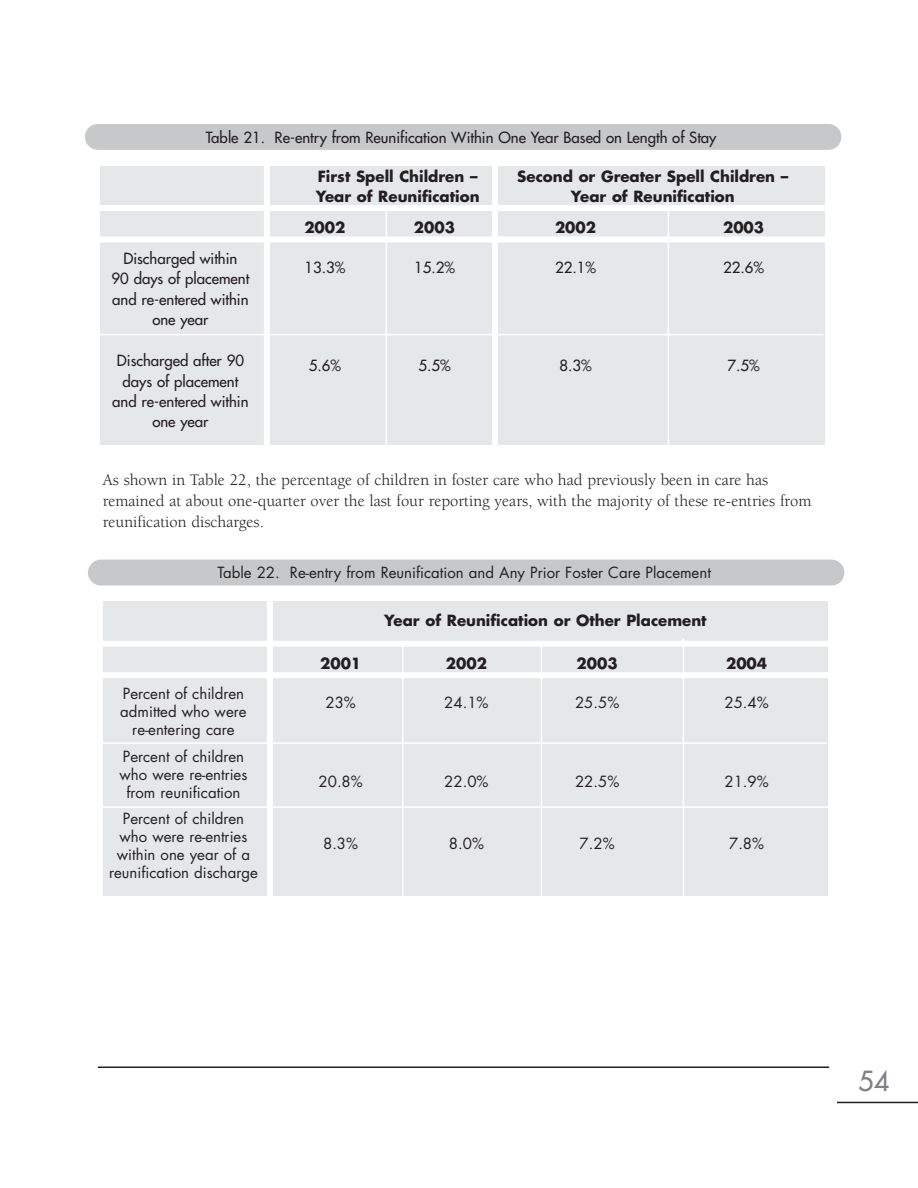
<style>
.page{position:relative;width:918px;height:1188px;background:#fff}
.page>*{position:absolute;margin:0;border:0;box-sizing:border-box;transform-origin:0 0}
.t1{font:27px "Futura";color:#808285}
.t2{font:16.5px/21px "Berkeley";color:#231f20}
.t3{font:15px/18px "Futura";color:#231f20;text-align:center}
.t4{font:15px/20.4px "Futura";color:#231f20;text-align:center}
.t5{font:700 15px "Futura";color:#231f20}
</style>
<div class="page">
<hr style="left:98px;top:1066px;width:731px;height:2px;background:#231f20">
<hr style="left:837px;top:1102px;width:81px;height:1px;background:#231f20">
<div style="left:85px;top:124px;width:756px;height:26px;background:#c7c8ca;border-radius:13px"></div>
<div style="left:100px;top:166px;width:725px;height:279px;background:#e6e7e9"></div>
<div style="left:264px;top:161px;width:6px;height:295px;background:#fff"></div>
<div style="left:91px;top:205px;width:736px;height:6px;background:#fff"></div>
<div style="left:97px;top:237px;width:745px;height:6px;background:#fff"></div>
<div style="left:492px;top:164px;width:6px;height:294px;background:#fff"></div>
<hr style="left:668px;top:203px;width:1px;height:267px;background:#fff">
<hr style="left:386px;top:206px;width:1px;height:252px;background:#fff">
<hr style="left:89px;top:334px;width:735px;height:1px;background:#fff">
<div style="left:88px;top:560px;width:756px;height:26px;background:#c7c8ca;border-radius:13px"></div>
<div style="left:103px;top:602px;width:725px;height:294px;background:#e6e7e9"></div>
<div style="left:267px;top:596px;width:6px;height:308px;background:#fff"></div>
<div style="left:94px;top:641px;width:736px;height:6px;background:#fff"></div>
<div style="left:100px;top:672px;width:745px;height:6px;background:#fff"></div>
<hr style="left:541px;top:643px;width:1px;height:259px;background:#fff">
<hr style="left:683px;top:638px;width:1px;height:268px;background:#fff">
<hr style="left:402px;top:641px;width:2px;height:261px;background:#fff">
<hr style="left:92px;top:742px;width:735px;height:2px;background:#fff">
<hr style="left:99px;top:806px;width:735px;height:2px;background:#fff">
<p class="t4" style="left:206px;top:129px;width:512px">Table 21. Re-entry from Reunification Within One Year Based on Length of Stay</p>
<p class="t4" style="left:112px;top:249px;width:139px">Discharged within<br>90 days of placement and re-entered within one year</p>
<p class="t4" style="left:112px;top:351px;width:138px">Discharged after 90 days of placement and re-entered within one year</p>
<p class="t5" style="left:318px;top:170px;width:161px">First Spell Children –</p>
<p class="t5" style="left:517px;top:170px;width:273px">Second or Greater Spell Children –</p>
<p class="t5" style="left:316px;top:189px;width:165px">Year of Reunification</p>
<p class="t5" style="left:571px;top:189px;width:165px">Year of Reunification</p>
<p class="t5" style="left:304px;top:221px;width:43px">2002</p>
<p class="t5" style="left:414px;top:221px;width:43px">2003</p>
<p class="t5" style="left:555px;top:221px;width:43px">2002</p>
<p class="t5" style="left:723px;top:221px;width:43px">2003</p>
<p class="t4" style="left:304px;top:258px;width:42px">13.3%</p>
<p class="t4" style="left:414px;top:258px;width:42px">15.2%</p>
<p class="t4" style="left:555px;top:258px;width:42px">22.1%</p>
<p class="t4" style="left:723px;top:258px;width:42px">22.6%</p>
<p class="t4" style="left:309px;top:357px;width:34px">5.6%</p>
<p class="t4" style="left:418px;top:357px;width:34px">5.5%</p>
<p class="t4" style="left:559px;top:357px;width:34px">8.3%</p>
<p class="t4" style="left:727px;top:357px;width:34px">7.5%</p>
<p class="t2" style="left:103px;top:471px;width:710px">As shown in Table 22, the percentage of children in foster care who had previously been in care has remained at about one-quarter over the last four reporting years, with the majority of these re-entries from reunification discharges.</p>
<p class="t3" style="left:218px;top:565px;width:495px">Table 22. Re-entry from Reunification and Any Prior Foster Care Placement</p>
<p class="t3" style="left:120px;top:686px;width:128px">Percent of children admitted who were re-entering care</p>
<p class="t3" style="left:120px;top:748px;width:129px">Percent of children who were re-entries from reunification</p>
<p class="t3" style="left:109px;top:811px;width:150px">Percent of children who were re-entries within one year of a reunification discharge</p>
<p class="t5" style="left:384px;top:614px;width:324px">Year of Reunification or Other Placement</p>
<p class="t5" style="left:320px;top:656px;width:43px">2001</p>
<p class="t5" style="left:446px;top:656px;width:43px">2002</p>
<p class="t5" style="left:577px;top:656px;width:43px">2003</p>
<p class="t5" style="left:726px;top:656px;width:43px">2004</p>
<p class="t3" style="left:325px;top:695px;width:32px">23%</p>
<p class="t3" style="left:444px;top:695px;width:46px">24.1%</p>
<p class="t3" style="left:575px;top:695px;width:46px">25.5%</p>
<p class="t3" style="left:724px;top:695px;width:46px">25.4%</p>
<p class="t3" style="left:319px;top:774px;width:46px">20.8%</p>
<p class="t3" style="left:444px;top:774px;width:46px">22.0%</p>
<p class="t3" style="left:575px;top:774px;width:46px">22.5%</p>
<p class="t3" style="left:724px;top:774px;width:46px">21.9%</p>
<p class="t3" style="left:323px;top:836px;width:37px">8.3%</p>
<p class="t3" style="left:449px;top:836px;width:37px">8.0%</p>
<p class="t3" style="left:580px;top:836px;width:37px">7.2%</p>
<p class="t3" style="left:729px;top:836px;width:37px">7.8%</p>
<h1 class="t1" style="left:858px;top:1068px;width:33px">54</h1>
</div>
